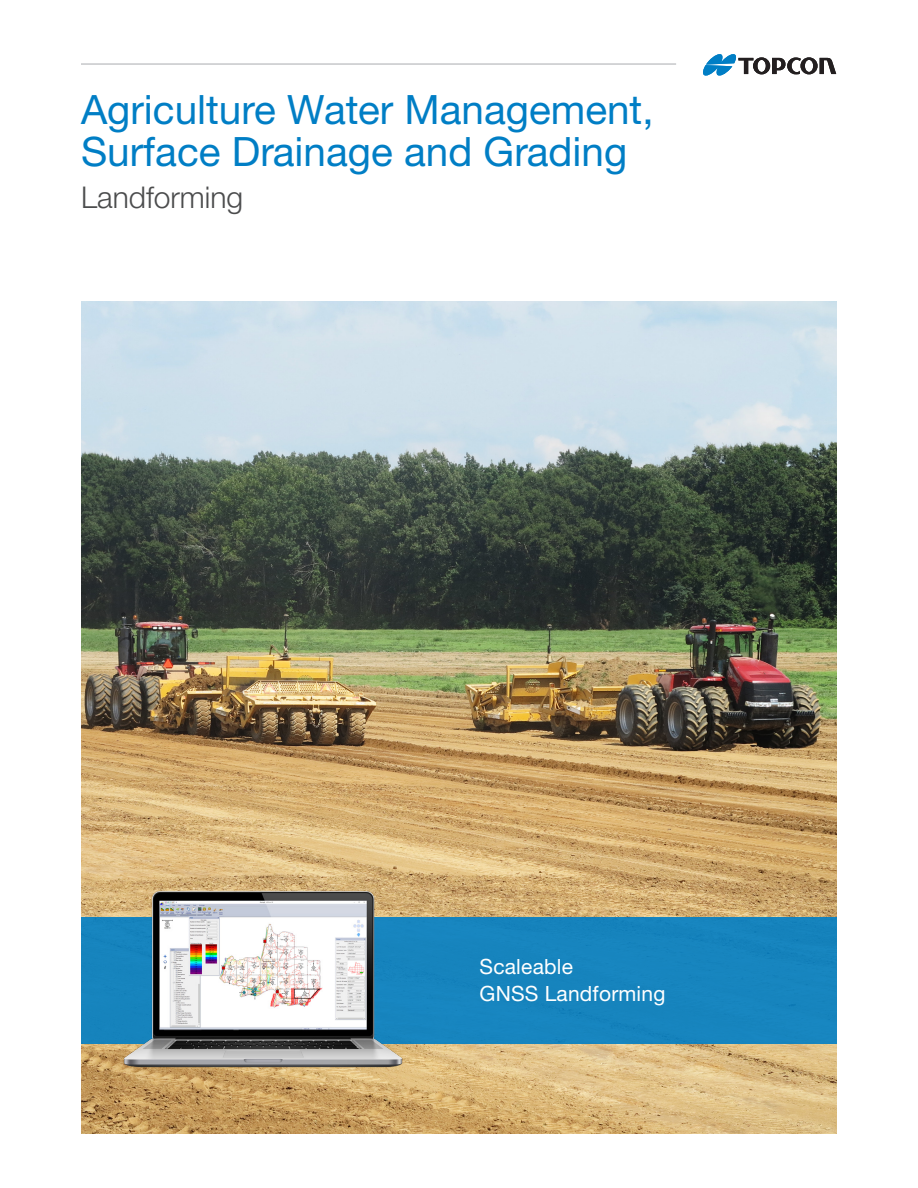
<style>
.page{position:relative;width:918px;height:1188px;background:#fff}
.page>*{position:absolute;margin:0;border:0;box-sizing:border-box;transform-origin:0 0}
.t1{font:40.5px/42px "Helvetica Neue LTW1 G";color:#007ec5}
.t2{font:300 30px "Helvetica Neue LT Std";color:#4b4c4d}
.t3{font:21px/27px "Helvetica Neue LT Std";letter-spacing:.01em;color:#fff}
</style>
<div class="page">
<img style="left:81px;top:301px;width:756px;height:833px">
<hr style="left:81px;top:63px;width:595px;height:2px;background:#d1d2d4">
<svg style="left:703px;top:54px;width:133px;height:22px"></svg>
<div style="left:81px;top:917px;width:756px;height:127px;background:#1784be"></div>
<img style="left:81px;top:836px;width:375px;height:290px">
<p class="t1" style="left:81px;top:89px;width:574px">Agriculture Water Management,<br>Surface Drainage and Grading</p>
<p class="t2" style="left:81px;top:179px;width:164px">Landforming</p>
<p class="t3" style="left:480px;top:952px;width:187px">Scaleable<br>GNSS Landforming</p>
</div>
